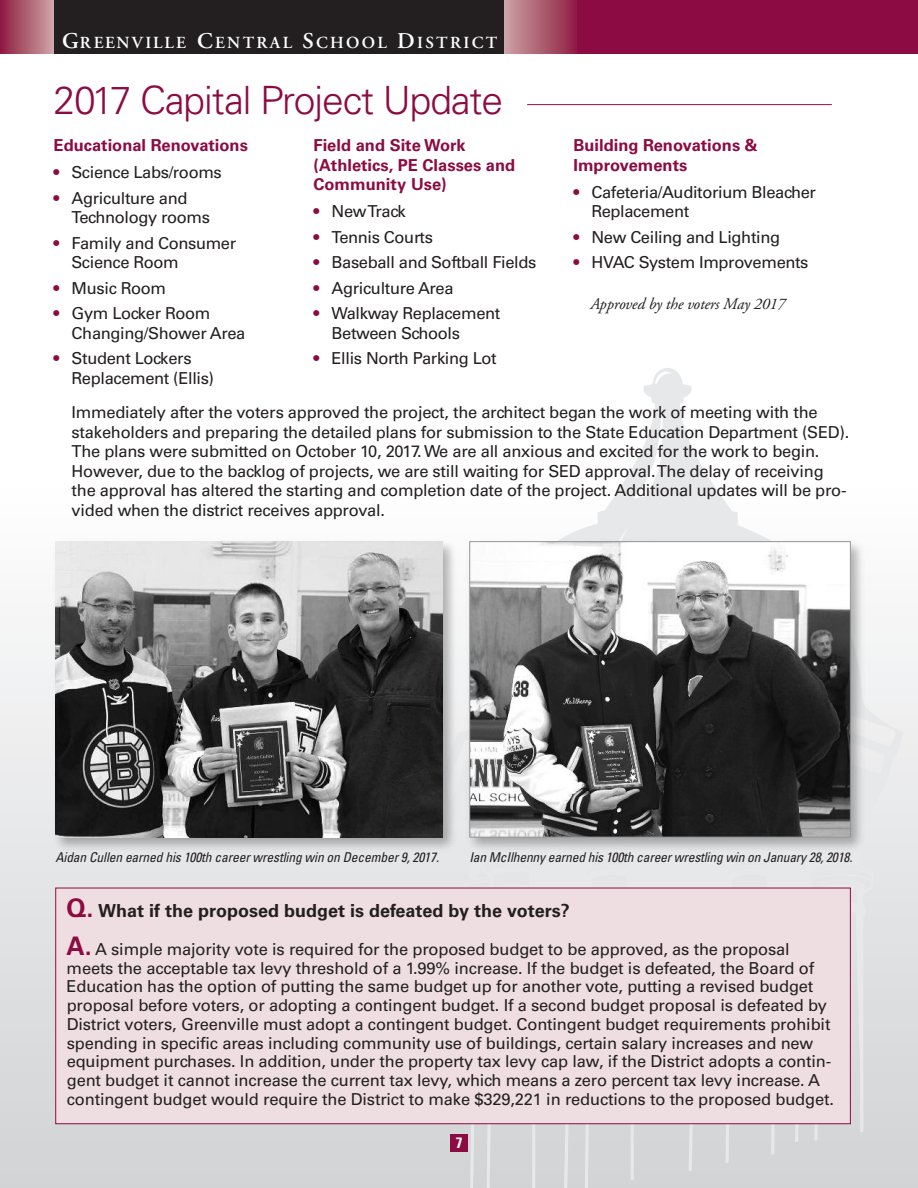
<style>
.page{position:relative;width:918px;height:1188px;background:#fff}
.page>*{position:absolute;margin:0;border:0;box-sizing:border-box;transform-origin:0 0}
.t1{font:300 39px "Univers";letter-spacing:-.03em;color:#8c0b42}
.t2{font:700 18px "Univers";color:#231f20}
.t3{font:600 16.8px "Adobe Garamond";letter-spacing:.135em;color:#fff}
.t4{font:16.5px/19.5px "Univers";letter-spacing:-.015em;color:#231f20}
.t5{font:700 16.5px/19.5px "Univers";color:#8c0b42}
.t6{font:italic 16.2px "Adobe Garamond";letter-spacing:-.01em;color:#231f20}
.t7{font:700 condensed 15px "Univers";color:#fff}
.t8{font:italic condensed 13.5px "Univers";letter-spacing:-.015em;color:#231f20}
.s1{font-size:22.5px}
.s2{color:#8c0b42}
.s3{font-size:25.5px;color:#8c0b42}
.s4{font-weight:700;font-size:25.5px;color:#8c0b42}
</style>
<div class="page">
<div style="left:0;top:486px;width:918px;height:702px;background:linear-gradient(to bottom,#fefefe,#d1d2d5)"></div>
<svg style="left:438px;top:368px;width:465px;height:820px"></svg>
<hr style="left:527px;top:104px;width:305px;height:1px;background:#8c0b42">
<img style="left:49px;top:535px;width:821px;height:322px">
<img style="left:471px;top:543px;width:378px;height:292px">
<div style="left:469px;top:541px;width:382px;height:296px;border:1px solid #939598"></div>
<img style="left:55px;top:541px;width:387px;height:296px">
<div style="left:56px;top:888px;width:794px;height:235px;background:#efdee1"></div>
<div style="left:55px;top:888px;width:796px;height:236px;border:1px solid #8c0b42"></div>
<div style="left:571px;top:0;width:347px;height:54px;background:#8c0b42"></div>
<svg style="left:0;top:0;width:54px;height:54px;background:#ae6074"></svg>
<svg style="left:504px;top:0;width:72px;height:54px;background:#ae6174"></svg>
<div style="left:54px;top:0;width:450px;height:54px;background:#231f20"></div>
<div style="left:450px;top:1134px;width:18px;height:18px;background:#8c0b42"></div>
<p class="t3" style="left:62px;top:36px;width:437px"><span class="s1">G</span>REENVILLE <span class="s1">C</span>ENTRAL <span class="s1">S</span>CHOOL <span class="s1">D</span>ISTRICT</p>
<h1 class="t1" style="left:54px;top:86px;width:451px">2017 Capital Project Update</h1>
<p class="t5" style="left:54px;top:137px;width:196px">Educational Renovations</p>
<p class="t4" style="left:54px;top:164px;width:170px"><span class="s2">•</span> Science Labs/rooms</p>
<p class="t4" style="left:72px;top:190px;width:140px;text-indent:-18px"><span class="s2">•</span> Agriculture and<br>Technology rooms</p>
<p class="t4" style="left:72px;top:235px;width:166px;text-indent:-18px"><span class="s2">•</span> Family and Consumer<br>Science Room</p>
<p class="t4" style="left:54px;top:280px;width:114px"><span class="s2">•</span> Music Room</p>
<p class="t4" style="left:72px;top:305px;width:175px;text-indent:-18px"><span class="s2">•</span> Gym Locker Room<br>Changing/Shower Area</p>
<p class="t4" style="left:72px;top:350px;width:144px;text-indent:-18px"><span class="s2">•</span> Student Lockers<br>Replacement (Ellis)</p>
<p class="t5" style="left:314px;top:137px;width:203px">Field and Site Work (Athletics, PE Classes and<br>Community Use)</p>
<p class="t4" style="left:314px;top:203px;width:94px"><span class="s2">•</span> NewTrack</p>
<p class="t4" style="left:314px;top:229px;width:121px"><span class="s2">•</span> Tennis Courts</p>
<p class="t4" style="left:314px;top:254px;width:224px"><span class="s2">•</span> Baseball and Softball Fields</p>
<p class="t4" style="left:314px;top:280px;width:142px"><span class="s2">•</span> Agriculture Area</p>
<p class="t4" style="left:332px;top:305px;width:170px;text-indent:-18px"><span class="s2">•</span> Walkway Replacement<br>Between Schools</p>
<p class="t4" style="left:314px;top:350px;width:185px"><span class="s2">•</span> Ellis North Parking Lot</p>
<p class="t5" style="left:573px;top:137px;width:186px">Building Renovations &amp;<br>Improvements</p>
<p class="t4" style="left:591px;top:184px;width:226px;text-indent:-18px"><span class="s2">•</span> Cafeteria/Auditorium Bleacher<br>Replacement</p>
<p class="t4" style="left:573px;top:229px;width:208px"><span class="s2">•</span> New Ceiling and Lighting</p>
<p class="t4" style="left:573px;top:254px;width:237px"><span class="s2">•</span> HVAC System Improvements</p>
<p class="t6" style="left:590px;top:297px;width:197px">Approved by the voters May 2017</p>
<p class="t4" style="left:72px;top:404px;width:779px">Immediately after the voters approved the project, the architect began the work of meeting with the stakeholders and preparing the detailed plans for submission to the State Education Department (SED).<br>The plans were submitted on October 10, 2017. We are all anxious and excited for the work to begin.<br>However, due to the backlog of projects, we are still waiting for SED approval.The delay of receiving the approval has altered the starting and completion date of the project. Additional updates will be pro&shy;vided when the district receives approval.</p>
<p class="t8" style="left:55px;top:852px;width:385px">Aidan Cullen earned his 100th career wrestling win on December 9, 2017.</p>
<p class="t8" style="left:469px;top:852px;width:385px">Ian McIlhenny earned his 100th career wrestling win on January 28, 2018.</p>
<p class="t2" style="left:67px;top:904px;width:505px"><span class="s3">Q.</span> What if the proposed budget is defeated by the voters?</p>
<p class="t4" style="left:67px;top:941px;width:769px;line-height:18.8px"><span class="s4">A.</span> A simple majority vote is required for the proposed budget to be approved, as the proposal meets the acceptable tax levy threshold of a 1.99% increase. If the budget is defeated, the Board of Education has the option of putting the same budget up for another vote, putting a revised budget proposal before voters, or adopting a contingent budget. If a second budget proposal is defeated by District voters, Greenville must adopt a contingent budget. Contingent budget requirements prohibit spending in specific areas including community use of buildings, certain salary increases and new equipment purchases. In addition, under the property tax levy cap law, if the District adopts a contin&shy;gent budget it cannot increase the current tax levy, which means a zero percent tax levy increase. A contingent budget would require the District to make $329,221 in reductions to the proposed budget.</p>
<p class="t7" style="left:456px;top:1137px;width:8px">7</p>
</div>
